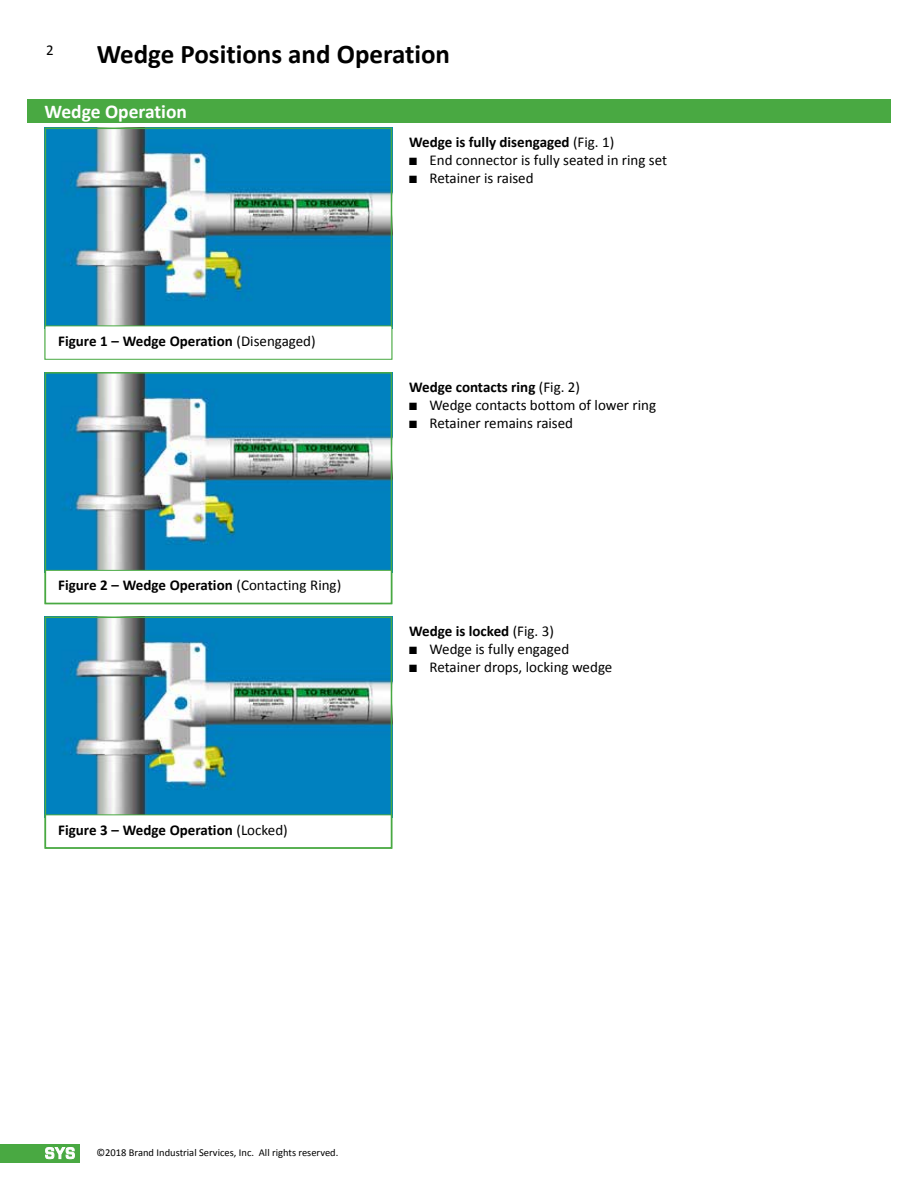
<style>
.page{position:relative;width:918px;height:1188px;background:#fff}
.page>*{position:absolute;margin:0;border:0;box-sizing:border-box;transform-origin:0 0}
.t1{font:700 27px "Calibri";color:#000}
.t2{font:700 19.5px "Calibri";color:#fff}
.t3{font:700 15px "Calibri";color:#000}
.t4{font:15px "Calibri";color:#000}
.t5{font:10.5px "Calibri";color:#000}
.s1{font-weight:400}
</style>
<div class="page">
<div style="left:0;top:1144px;width:80px;height:18px;background:#49a942"></div>
<svg style="left:45px;top:1147px;width:30px;height:12px"></svg>
<img style="left:48px;top:375px;width:341px;height:195px">
<div style="left:45px;top:570px;width:347px;height:34px;border:1px solid #49a942"></div>
<div style="left:45px;top:372px;width:347px;height:232px;border:2px solid #49a942"></div>
<img style="left:48px;top:620px;width:341px;height:194px">
<div style="left:45px;top:814px;width:347px;height:35px;border:1px solid #49a942"></div>
<div style="left:45px;top:617px;width:347px;height:232px;border:2px solid #49a942"></div>
<img style="left:48px;top:131px;width:341px;height:195px">
<div style="left:45px;top:128px;width:347px;height:232px;border:2px solid #49a942"></div>
<div style="left:45px;top:326px;width:347px;height:33px;background:#fff"></div>
<div style="left:45px;top:326px;width:347px;height:34px;border:1px solid #49a942"></div>
<div style="left:27px;top:99px;width:864px;height:24px;background:#49a942"></div>
<p class="t4" style="left:46px;top:41px;width:9px">2</p>
<h1 class="t1" style="left:97px;top:37px;width:355px">Wedge Positions and Operation</h1>
<h2 class="t2" style="left:45px;top:99px;width:144px">Wedge Operation</h2>
<p class="t3" style="left:58px;top:331px;width:259px">Figure 1 – Wedge Operation <span class="s1">(Disengaged)</span></p>
<p class="t3" style="left:58px;top:576px;width:285px">Figure 2 – Wedge Operation <span class="s1">(Contacting Ring)</span></p>
<p class="t3" style="left:58px;top:820px;width:231px">Figure 3 – Wedge Operation <span class="s1">(Locked)</span></p>
<p class="t3" style="left:409px;top:133px;width:207px">Wedge is fully disengaged <span class="s1">(Fig. 1)</span></p>
<p class="t4" style="left:409px;top:151px;width:260px">■ End connector is fully seated in ring set</p>
<p class="t4" style="left:409px;top:169px;width:126px">■ Retainer is raised</p>
<p class="t3" style="left:409px;top:377px;width:172px">Wedge contacts ring <span class="s1">(Fig. 2)</span></p>
<p class="t4" style="left:409px;top:395px;width:248px">■ Wedge contacts bottom of lower ring</p>
<p class="t4" style="left:409px;top:413px;width:165px">■ Retainer remains raised</p>
<p class="t3" style="left:409px;top:622px;width:146px">Wedge is locked <span class="s1">(Fig. 3)</span></p>
<p class="t4" style="left:409px;top:640px;width:161px">■ Wedge is fully engaged</p>
<p class="t4" style="left:409px;top:658px;width:205px">■ Retainer drops, locking wedge</p>
<p class="t5" style="left:97px;top:1146px;width:243px">©2018 Brand Industrial Services, Inc. All rights reserved.</p>
</div>
